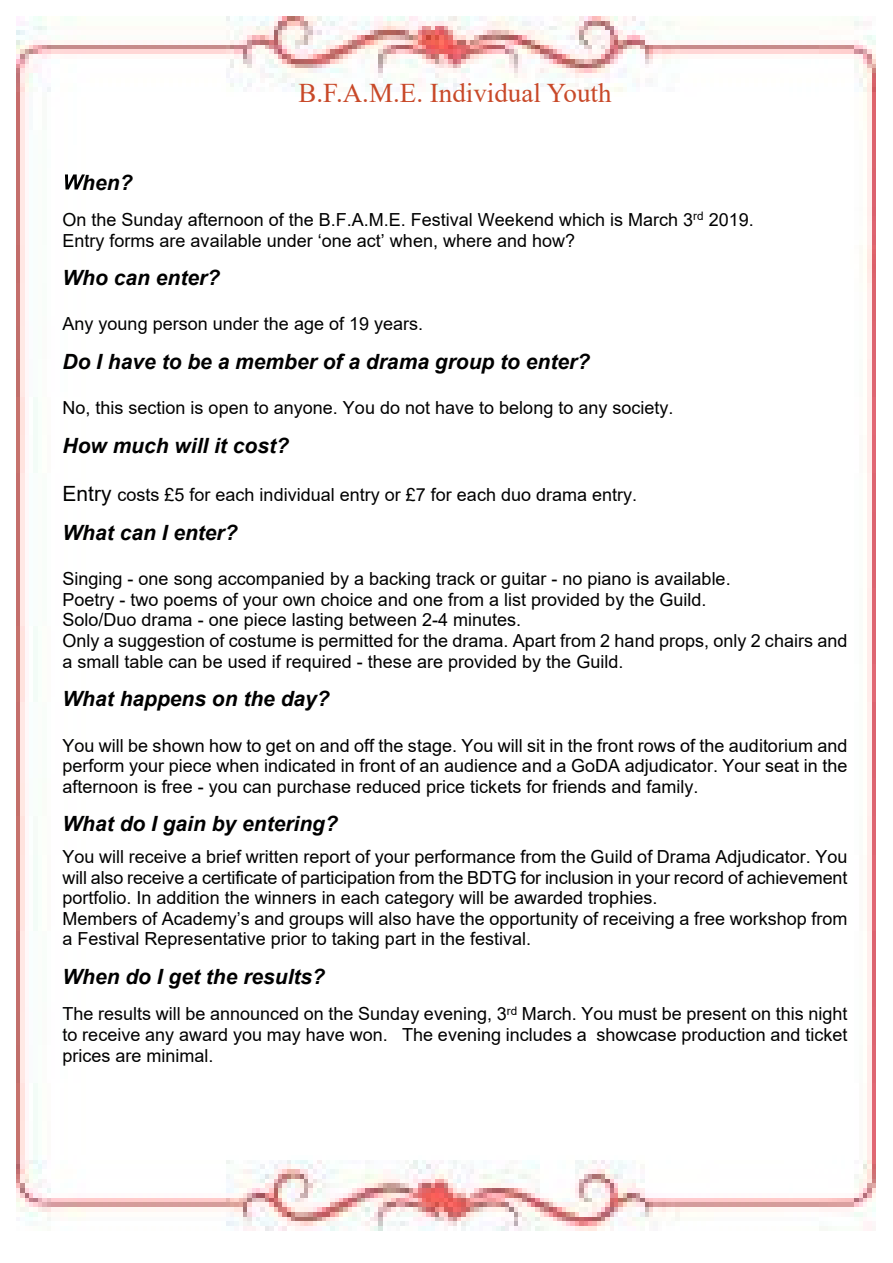
<style>
.page{position:relative;width:893px;height:1263px;background:#fff}
.page>*{position:absolute;margin:0;border:0;box-sizing:border-box;transform-origin:0 0}
.t1{font:27px "Times New Roman";color:#c84929}
.t2{font:italic 700 21px "Arial";color:#000}
.t3{font:18px/20.7px "Arial";color:#000}
.s1{font-size:21px}
</style>
<div class="page">
<img style="left:16px;top:16px;width:859px;height:1214px">
<svg style="left:65px;top:174px;width:20px;height:15px"></svg>
<h1 class="t1" style="left:298px;top:84px;width:315px">B.F.A.M.E. Individual Youth</h1>
<p class="t2" style="left:82px;top:174px;width:52px">hen?</p>
<p class="t3" style="left:62px;top:211px;width:693px">On the Sunday afternoon of the B.F.A.M.E. Festival Weekend which is March 3<sup>rd</sup> 2019.<br>Entry forms are available under ‘one act’ when, where and how?</p>
<p class="t2" style="left:62px;top:270px;width:159px">Who can enter?</p>
<p class="t3" style="left:62px;top:315px;width:362px">Any young person under the age of 19 years.</p>
<p class="t2" style="left:62px;top:353px;width:529px">Do I have to be a member of a drama group to enter?</p>
<p class="t3" style="left:62px;top:399px;width:613px">No, this section is open to anyone. You do not have to belong to any society.</p>
<p class="t2" style="left:62px;top:437px;width:228px">How much will it cost?</p>
<p class="t3" style="left:62px;top:486px;width:576px"><span class="s1">Entry</span> costs £5 for each individual entry or £7 for each duo drama entry.</p>
<p class="t2" style="left:62px;top:524px;width:177px">What can I enter?</p>
<p class="t3" style="left:62px;top:570px;width:786px">Singing - one song accompanied by a backing track or guitar - no piano is available.<br>Poetry - two poems of your own choice and one from a list provided by the Guild.<br>Solo/Duo drama - one piece lasting between 2-4 minutes.<br>Only a suggestion of costume is permitted for the drama. Apart from 2 hand props, only 2 chairs and a small table can be used if required - these are provided by the Guild.</p>
<p class="t2" style="left:62px;top:691px;width:269px">What happens on the day?</p>
<p class="t3" style="left:62px;top:736px;width:786px;text-align:justify">You will be shown how to get on and off the stage. You will sit in the front rows of the auditorium and perform your piece when indicated in front of an audience and a GoDA adjudicator. Your seat in the afternoon is free - you can purchase reduced price tickets for friends and family.</p>
<p class="t2" style="left:62px;top:816px;width:277px">What do I gain by entering?</p>
<p class="t3" style="left:62px;top:848px;width:786px">You will receive a brief written report of your performance from the Guild of Drama Adjudicator. You will also receive a certificate of participation from the BDTG for inclusion in your record of achievement portfolio. In addition the winners in each category will be awarded trophies.<br>Members of Academy’s and groups will also have the opportunity of receiving a free workshop from a Festival Representative prior to taking part in the festival.</p>
<p class="t2" style="left:62px;top:968px;width:264px">When do I get the results?</p>
<p class="t3" style="left:62px;top:1005px;width:786px;text-align:justify">The results will be announced on the Sunday evening, 3<sup>rd</sup> March. You must be present on this night to receive any award you may have won. The evening includes a showcase production and ticket prices are minimal.</p>
</div>
